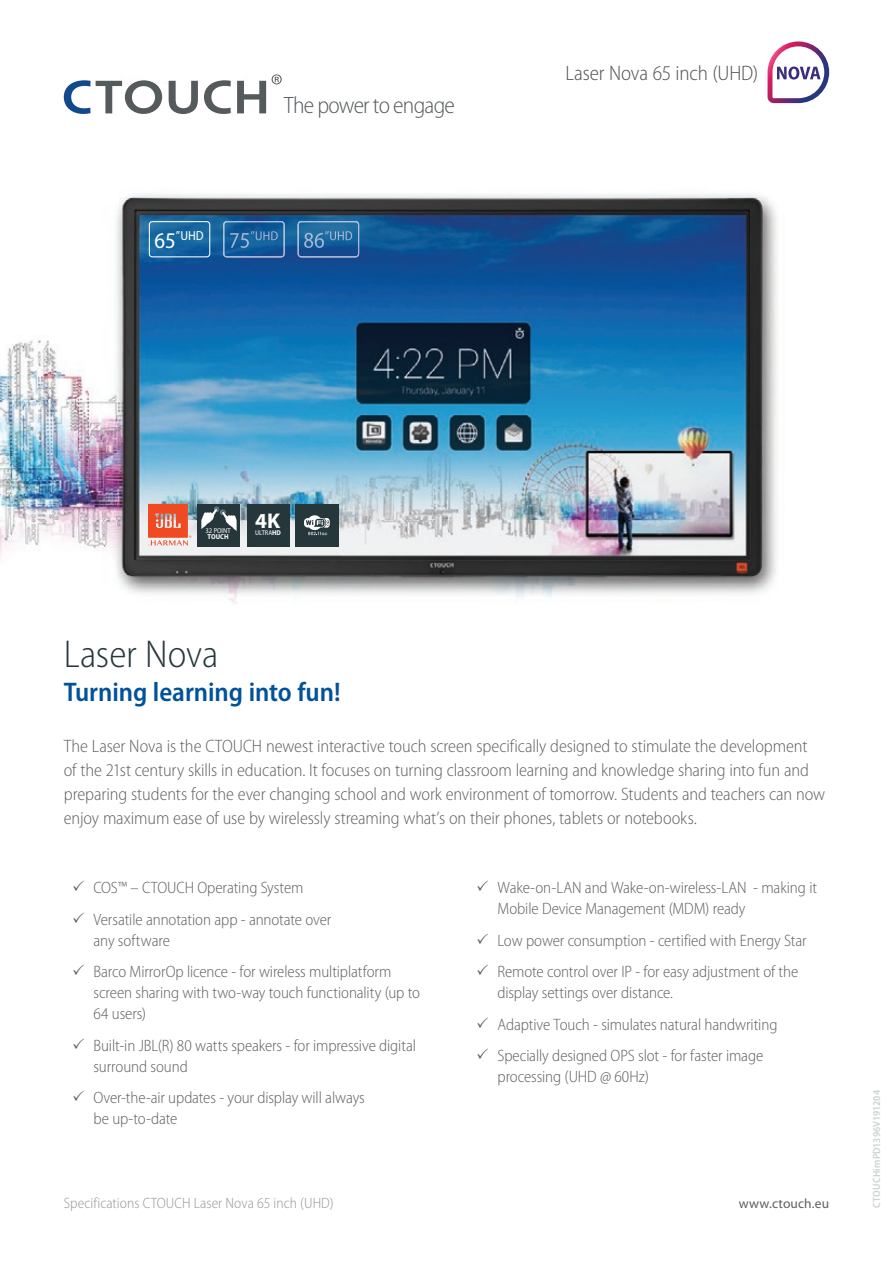
<style>
.page{position:relative;width:893px;height:1263px;background:#fff}
.page>*{position:absolute;margin:0;border:0;box-sizing:border-box;transform-origin:0 0}
.t1{font:300 semi-condensed 39px "Myriad Pro";color:#26373b}
.t2{font:600 semi-condensed 27px "Myriad Pro";color:#01529a}
.t3{font:300 semi-condensed 23.7px "Myriad Pro";letter-spacing:-.03em;color:#555a5c}
.t4{font:700 21.45px "Myriad Pro";color:#fff}
.t5{font:300 semi-condensed 21px "Myriad Pro";letter-spacing:-.005em;color:#4d5151}
.t6{font:300 semi-condensed 18px/24px "Myriad Pro";letter-spacing:-.005em;color:#5f5f62}
.t7{font:300 semi-condensed 16.5px/31.5px "Myriad Pro";letter-spacing:-.01em;color:#5f5f62}
.t8{font:300 semi-condensed 15px "Myriad Pro";letter-spacing:.005em;color:#939598}
.t9{font:13.5px "Myriad Pro";letter-spacing:.01em;color:#5f5f62}
.t10{font:semi-condensed 13.05px "Myriad Pro";color:#fff}
.t11{font:600 semi-condensed 10.5px "Myriad Pro";letter-spacing:.01em;color:#ccd2d4}
.t12{font:semi-condensed 7.2px "Myriad Pro";color:#fff}
.t13{font:700 semi-condensed 7.2px "Myriad Pro";color:#fff}
.t14{font:semi-condensed 6.9px "Myriad Pro";color:#fff}
.s1{font-size:22.5px}
.s2{font-weight:700}
</style>
<div class="page">
<img style="left:0;top:69px;width:830px;height:534px">
<svg style="left:767px;top:41px;width:62px;height:62px"></svg>
<svg style="left:64px;top:80px;width:98px;height:34px"></svg>
<svg style="left:169px;top:81px;width:29px;height:33px"></svg>
<svg style="left:204px;top:80px;width:27px;height:34px"></svg>
<svg style="left:237px;top:81px;width:29px;height:32px"></svg>
<svg style="left:272px;top:74px;width:10px;height:10px"></svg>
<img style="left:298px;top:221px;width:61px;height:36px">
<img style="left:223px;top:221px;width:62px;height:36px">
<div style="left:149px;top:221px;width:61px;height:36px;border:1px solid #fff;border-radius:3px"></div>
<div style="left:296px;top:504px;width:42px;height:42px;background:#25373b"></div>
<svg style="left:304px;top:515px;width:26px;height:20px"></svg>
<svg style="left:149px;top:504px;width:42px;height:42px;background:#e87a60"></svg>
<div style="left:198px;top:504px;width:42px;height:42px;background:#25373b"></div>
<svg style="left:201px;top:507px;width:36px;height:24px"></svg>
<div style="left:247px;top:504px;width:42px;height:42px;background:#25373b"></div>
<p class="t10" style="left:155px;top:229px;width:51px"><span class="s1">65</span>”UHD</p>
<h3 class="t3" style="left:284px;top:93px;width:172px">The power to engage</h3>
<p class="t5" style="left:565px;top:62px;width:194px">Laser Nova 65 inch (UHD)</p>
<p class="t12" style="left:205px;top:526px;width:27px">32 POINT</p>
<p class="t13" style="left:208px;top:533px;width:22px">TOUCH</p>
<h3 class="t4" style="left:255px;top:509px;width:27px">4K</h3>
<p class="t14" style="left:255px;top:529px;width:27px">ULTRA<span class="s2">HD</span></p>
<h1 class="t1" style="left:64px;top:633px;width:156px">Laser Nova</h1>
<h2 class="t2" style="left:64px;top:677px;width:278px">Turning learning into fun!</h2>
<p class="t6" style="left:64px;top:735px;width:763px">The Laser Nova is the CTOUCH newest interactive touch screen specifically designed to stimulate the development<br>of the 21st century skills in education. It focuses on turning classroom learning and knowledge sharing into fun and preparing students for the ever changing school and work environment of tomorrow. Students and teachers can now enjoy maximum ease of use by wirelessly streaming what’s on their phones, tablets or notebooks.</p>
<p class="t7" style="left:94px;top:872px;width:239px">COS™ – CTOUCH Operating System<br>Versatile annotation app - annotate over</p>
<p class="t7" style="left:94px;top:925px;width:299px">any software<br>Barco MirrorOp licence - for wireless multiplatform</p>
<p class="t7" style="left:94px;top:983px;width:328px;line-height:21px">screen sharing with two-way touch functionality (up to<br>64 users)</p>
<p class="t7" style="left:94px;top:1035px;width:324px;line-height:21px">Built-in JBL(R) 80 watts speakers - for impressive digital surround sound</p>
<p class="t7" style="left:94px;top:1088px;width:273px;line-height:21px">Over-the-air updates - your display will always be up-to-date</p>
<p class="t7" style="left:497px;top:878px;width:321px;line-height:21px">Wake-on-LAN and Wake-on-wireless-LAN - making it<br>Mobile Device Management (MDM) ready</p>
<p class="t7" style="left:497px;top:925px;width:311px">Low power consumption - certified with Energy Star<br>Remote control over IP - for easy adjustment of the</p>
<p class="t7" style="left:497px;top:977px;width:281px">display settings over distance.<br>Adaptive Touch - simulates natural handwriting<br>Specially designed OPS slot - for faster image</p>
<p class="t7" style="left:497px;top:1061px;width:153px">processing (UHD @ 60Hz)</p>
<p class="t8" style="left:64px;top:1194px;width:271px">Specifications CTOUCH Laser Nova 65 inch (UHD)</p>
<p class="t9" style="left:739px;top:1196px;width:92px">www.ctouch.eu</p>
<p class="t11" style="left:871px;top:1208px;width:119px;rotate:-90deg">CTOUCHimPD1396V191204</p>
</div>
